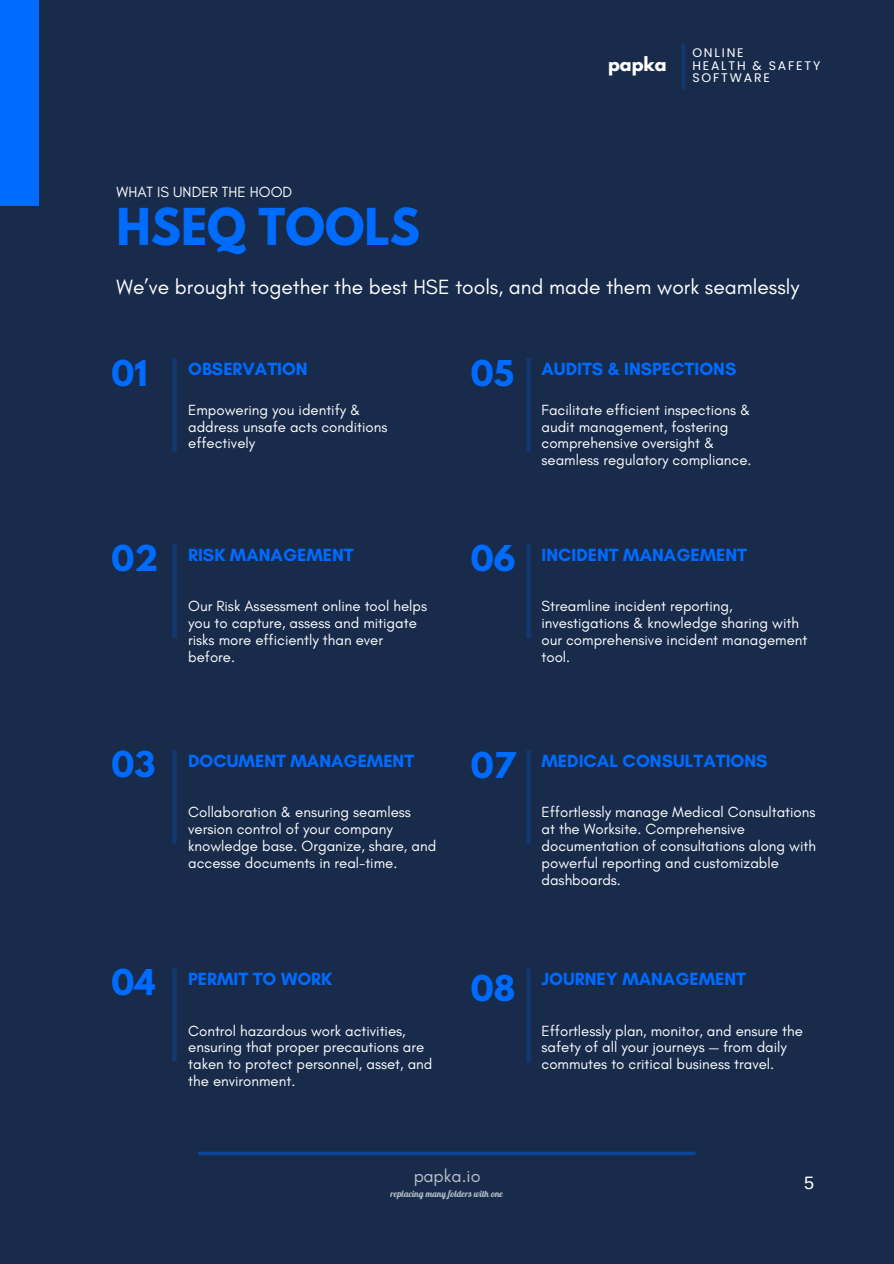
<style>
.page{position:relative;width:894px;height:1264px;background:#fff}
.page>*{position:absolute;margin:0;border:0;box-sizing:border-box;transform-origin:0 0}
.t1{font:700 45px "League Spartan";color:#006bff}
.t2{font:700 31.5px "League Spartan";color:#006bff}
.t3{font:21px "Glacial Indifference";color:#fff}
.t4{font:700 18px "Glacial Indifference";color:#006bff}
.t5{font:18px "Glacial Indifference";color:#fff}
.t6{font:18px "Arimo";color:#fff}
.t7{font:700 17.25px "League Spartan";color:#fff}
.t8{font:15px/16.8px "Glacial Indifference";color:#fff}
.t9{font:12.45px "Poppins";letter-spacing:.145em;color:#fff}
.t10{font:9px "Galada";color:#fff}
</style>
<div class="page">
<div style="left:0;top:0;width:893px;height:1263px;background:#182b4b"></div>
<div style="left:0;top:0;width:39px;height:206px;background:#006bff"></div>
<svg style="left:198px;top:1151px;width:497px;height:4px;fill:#0d4596"></svg>
<hr style="left:681px;top:43px;width:3px;height:46px;background:#006bff">
<div style="left:172px;top:358px;width:5px;height:94px;background:#13376f"></div>
<div style="left:172px;top:543px;width:5px;height:95px;background:#13376f"></div>
<div style="left:172px;top:750px;width:5px;height:93px;background:#13376f"></div>
<div style="left:172px;top:968px;width:5px;height:93px;background:#13376f"></div>
<hr style="left:526px;top:358px;width:4px;height:94px;background:#13376f">
<hr style="left:526px;top:544px;width:4px;height:94px;background:#13376f">
<hr style="left:526px;top:750px;width:4px;height:94px;background:#13376f">
<hr style="left:526px;top:968px;width:4px;height:94px;background:#13376f">
<p class="t8" style="left:117px;top:183px;width:177px">WHAT IS UNDER THE HOOD</p>
<p class="t1" style="left:117px;top:204px;width:305px">HSEQ TOOLS</p>
<p class="t7" style="left:607px;top:55px;width:60px">papka</p>
<p class="t9" style="left:692px;top:44px;width:53px">ONLINE</p>
<h6 class="t9" style="left:692px;top:57px;width:129px">HEALTH &amp; SAFETY</h6>
<h1 class="t9" style="left:692px;top:69px;width:79px">SOFTWARE</h1>
<h4 class="t3" style="left:117px;top:274px;width:684px">We’ve brought together the best HSE tools, and made them work seamlessly</h4>
<p class="t2" style="left:112px;top:358px;width:37px">01</p>
<p class="t4" style="left:188px;top:358px;width:121px">OBSERVATION</p>
<p class="t2" style="left:470px;top:358px;width:45px">05</p>
<p class="t4" style="left:541px;top:358px;width:196px">AUDITS &amp; INSPECTIONS</p>
<h2 class="t8" style="left:188px;top:401px;width:201px">Empowering you identify &amp; address unsafe acts conditions effectively</h2>
<p class="t8" style="left:541px;top:401px;width:211px">Facilitate efficient inspections &amp; audit management, fostering comprehensive oversight &amp; seamless regulatory compliance.</p>
<p class="t2" style="left:112px;top:542px;width:48px">02</p>
<p class="t4" style="left:188px;top:543px;width:167px">RISK MANAGEMENT</p>
<p class="t2" style="left:470px;top:542px;width:46px">06</p>
<p class="t4" style="left:541px;top:543px;width:207px">INCIDENT MANAGEMENT</p>
<h3 class="t8" style="left:188px;top:597px;width:240px">Our Risk Assessment online tool helps you to capture, assess and mitigate risks more efficiently than ever before.</h3>
<h3 class="t8" style="left:541px;top:597px;width:267px">Streamline incident reporting, investigations &amp; knowledge sharing with our comprehensive incident management tool.</h3>
<p class="t2" style="left:112px;top:748px;width:45px">03</p>
<h3 class="t4" style="left:188px;top:750px;width:227px">DOCUMENT MANAGEMENT</h3>
<p class="t2" style="left:470px;top:750px;width:46px">07</p>
<h3 class="t4" style="left:541px;top:750px;width:227px">MEDICAL CONSULTATIONS</h3>
<p class="t8" style="left:188px;top:803px;width:249px">Collaboration &amp; ensuring seamless version control of your company knowledge base. Organize, share, and accesse documents in real-time.</p>
<p class="t8" style="left:541px;top:803px;width:276px">Effortlessly manage Medical Consultations at the Worksite. Comprehensive documentation of consultations along with powerful reporting and customizable dashboards.</p>
<h3 class="t2" style="left:112px;top:966px;width:45px">04</h3>
<p class="t4" style="left:188px;top:968px;width:146px">PERMIT TO WORK</p>
<h3 class="t2" style="left:470px;top:972px;width:46px">08</h3>
<p class="t4" style="left:541px;top:968px;width:206px">JOURNEY MANAGEMENT</p>
<p class="t8" style="left:188px;top:1021px;width:246px">Control hazardous work activities, ensuring that proper precautions are taken to protect personnel, asset, and the environment.</p>
<p class="t8" style="left:541px;top:1021px;width:263px">Effortlessly plan, monitor, and ensure the safety of all your journeys — from daily commutes to critical business travel.</p>
<p class="t5" style="left:413px;top:1164px;width:69px">papka.io</p>
<p class="t10" style="left:390px;top:1188px;width:114px">replacing many folders with one</p>
<p class="t6" style="left:804px;top:1172px;width:12px">5</p>
</div>
